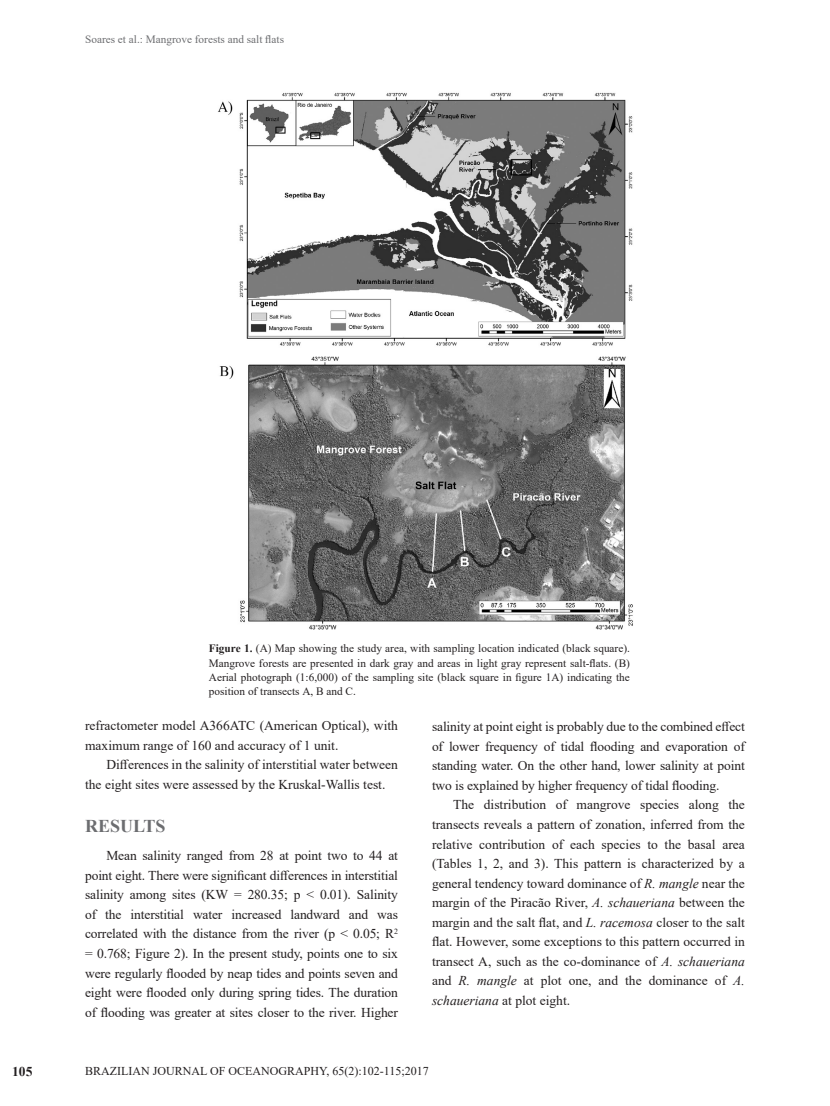
<style>
.page{position:relative;width:830px;height:1106px;background:#fff}
.page>*{position:absolute;margin:0;border:0;box-sizing:border-box;transform-origin:0 0}
.Tópico{font:700 18px "Times New Roman";color:#6c6d70}
.Texto{font:13.5px/19.5px "Times New Roman";color:#231f20;text-align:justify}
.t1{font:700 13.5px "Times New Roman";color:#231f20}
.t2{font:12px "Times New Roman";color:#231f20}
.Legenda{font:11.25px/14.2px "Times New Roman";color:#231f20;text-align:justify}
.t3{font:11.25px "Times New Roman";color:#6c6d70}
.s1{font-weight:700}
.s2{font-style:italic}
</style>
<div class="page">
<img style="left:218px;top:92px;width:415px;height:538px">
<p class="t3" style="left:85px;top:31px;width:200px">Soares et al.: Mangrove forests and salt flats</p>
<p class="t1" style="left:12px;top:1062px;width:22px">105</p>
<p class="Legenda" style="left:209px;top:641px;width:422px"><span class="s1">Figure 1.</span> (A) Map showing the study area, with sampling location indicated (black square).<br>Mangrove forests are presented in dark gray and areas in light gray represent salt-flats. (B)<br>Aerial photograph (1:6,000) of the sampling site (black square in figure 1A) indicating the position of transects A, B and C.</p>
<p class="Texto" style="left:85px;top:715px;width:314px">refractometer model A366ATC (American Optical), with maximum range of 160 and accuracy of 1 unit.</p>
<p class="Texto" style="left:85px;top:754px;width:314px;text-indent:21px">Differences in the salinity of interstitial water between the eight sites were assessed by the Kruskal-Wallis test.</p>
<p class="Tópico" style="left:85px;top:813px;width:82px">RESULTS</p>
<p class="Texto" style="left:85px;top:845px;width:314px;text-indent:21px">Mean salinity ranged from 28 at point two to 44 at point eight. There were significant differences in interstitial salinity among sites (KW = 280.35; p &lt; 0.01). Salinity of the interstitial water increased landward and was correlated with the distance from the river (p &lt; 0.05; R<sup>2 </sup>= 0.768; Figure 2). In the present study, points one to six were regularly flooded by neap tides and points seven and eight were flooded only during spring tides. The duration of flooding was greater at sites closer to the river. Higher</p>
<p class="Texto" style="left:432px;top:716px;width:314px">salinity at point eight is probably due to the combined effect of lower frequency of tidal flooding and evaporation of standing water. On the other hand, lower salinity at point two is explained by higher frequency of tidal flooding.</p>
<p class="Texto" style="left:432px;top:794px;width:314px;text-indent:21px">The distribution of mangrove species along the transects reveals a pattern of zonation, inferred from the relative contribution of each species to the basal area (Tables 1, 2, and 3). This pattern is characterized by a general tendency toward dominance of <span class="s2">R. mangle</span> near the margin of the Piracão River, <span class="s2">A. schaueriana</span> between the margin and the salt flat, and <span class="s2">L. racemosa</span> closer to the salt flat. However, some exceptions to this pattern occurred in transect A, such as the co-dominance of <span class="s2">A. schaueriana </span>and <span class="s2">R. mangle</span> at plot one, and the dominance of <span class="s2">A. schaueriana</span> at plot eight.</p>
<p class="t2" style="left:85px;top:1063px;width:345px">BRAZILIAN JOURNAL OF OCEANOGRAPHY, 65(2):102-115;2017</p>
</div>
